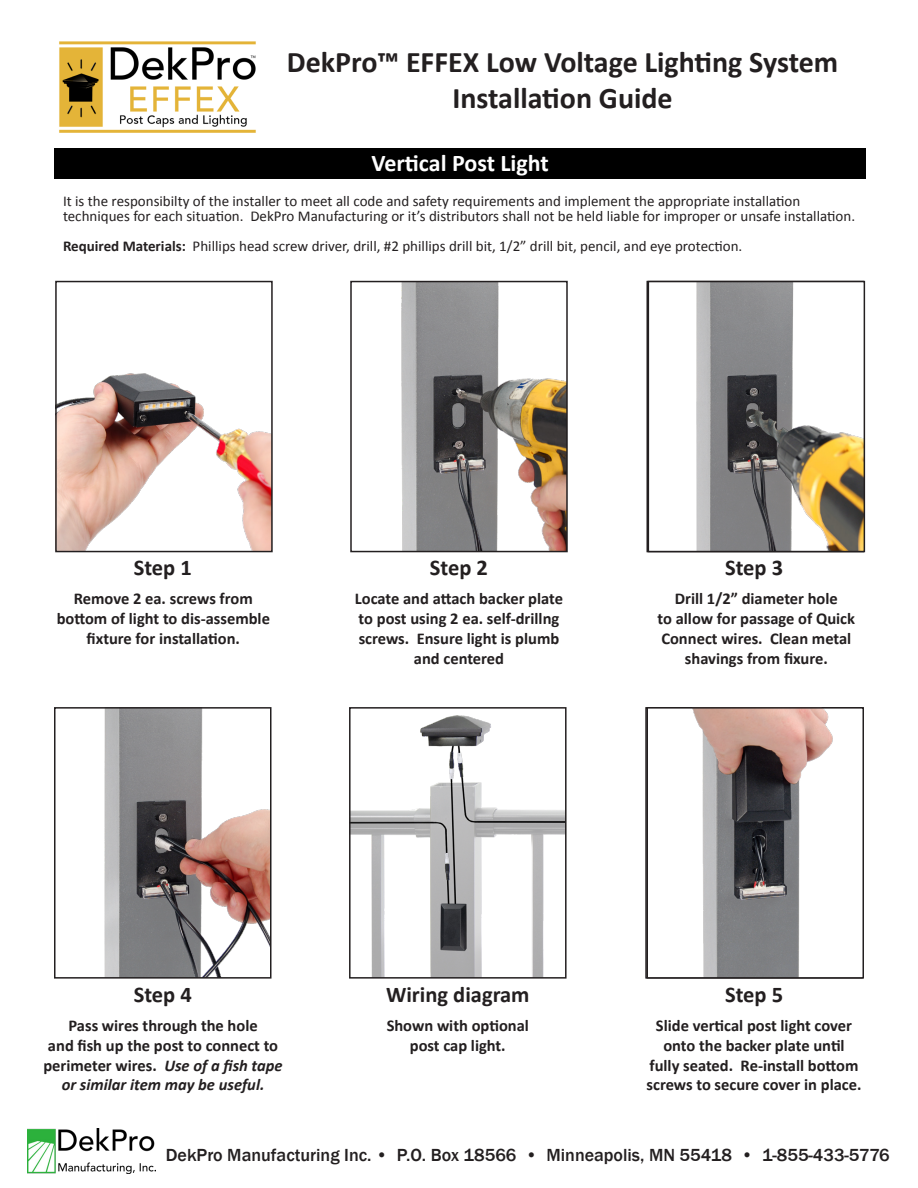
<style>
.page{position:relative;width:918px;height:1188px;background:#fff}
.page>*{position:absolute;margin:0;border:0;box-sizing:border-box;transform-origin:0 0}
.t1{font:700 30px "Calibri";color:#231f20}
.t2{font:700 24px "Calibri";color:#fff}
.t3{font:700 22.5px "Calibri";color:#231f20}
.t4{font:500 18px "Franklin Gothic";color:#231f20}
.t5{font:700 16.5px/19.8px "Calibri";color:#231f20;text-align:center}
.t6{font:15px "Calibri";color:#231f20}
.s1{font-weight:700}
.s2{font-style:italic}
</style>
<div class="page">
<img style="left:401px;top:284px;width:164px;height:265px">
<div style="left:350px;top:281px;width:218px;height:271px;border:2px solid #231f20"></div>
<img style="left:696px;top:284px;width:166px;height:265px">
<div style="left:648px;top:281px;width:217px;height:271px;border:2px solid #231f20"></div>
<img style="left:352px;top:715px;width:212px;height:261px">
<div style="left:349px;top:707px;width:218px;height:272px;border:2px solid #231f20"></div>
<div style="left:54px;top:148px;width:811px;height:31px;background:#000"></div>
<img style="left:59px;top:41px;width:197px;height:92px">
<img style="left:27px;top:1128px;width:129px;height:46px">
<img style="left:58px;top:373px;width:212px;height:176px">
<div style="left:55px;top:281px;width:218px;height:271px;border:2px solid #231f20"></div>
<img style="left:104px;top:710px;width:165px;height:266px">
<div style="left:54px;top:707px;width:218px;height:272px;border:2px solid #231f20"></div>
<img style="left:693px;top:710px;width:140px;height:266px">
<div style="left:646px;top:707px;width:218px;height:272px;border:2px solid #231f20"></div>
<p class="t1" style="left:287px;top:43px;width:553px">DekPro™ EFFEX Low Voltage Lighting System</p>
<p class="t1" style="left:452px;top:79px;width:222px">Installation Guide</p>
<p class="t2" style="left:371px;top:147px;width:179px">Vertical Post Light</p>
<p class="t6" style="left:63px;top:191px;width:739px">It is the responsibilty of the installer to meet all code and safety requirements and implement the appropriate installation</p>
<p class="t6" style="left:63px;top:206px;width:794px">techniques for each situation. DekPro Manufacturing or it’s distributors shall not be held liable for improper or unsafe installation.</p>
<p class="t6" style="left:63px;top:236px;width:681px"><span class="s1">Required Materials:</span> Phillips head screw driver, drill, #2 phillips drill bit, 1/2” drill bit, pencil, and eye protection.</p>
<p class="t3" style="left:134px;top:553px;width:60px">Step 1</p>
<p class="t5" style="left:74px;top:589px;width:181px">Remove 2 ea. screws from</p>
<p class="t5" style="left:57px;top:609px;width:215px">bottom of light to dis-assemble fixture for installation.</p>
<p class="t3" style="left:430px;top:553px;width:60px">Step 2</p>
<p class="t5" style="left:355px;top:589px;width:210px">Locate and attach backer plate to post using 2 ea. self-drillng screws. Ensure light is plumb and centered</p>
<p class="t3" style="left:725px;top:553px;width:60px">Step 3</p>
<p class="t5" style="left:675px;top:589px;width:165px">Drill 1/2” diameter hole</p>
<p class="t5" style="left:658px;top:609px;width:199px">to allow for passage of Quick</p>
<p class="t5" style="left:661px;top:628px;width:191px">Connect wires. Clean metal shavings from fixure.</p>
<p class="t3" style="left:134px;top:980px;width:60px">Step 4</p>
<p class="t5" style="left:68px;top:1016px;width:191px">Pass wires through the hole</p>
<p class="t5" style="left:43px;top:1035px;width:241px">and fish up the post to connect to perimeter wires. <span class="s2">Use of a fish tape or similar item may be useful.</span></p>
<p class="t3" style="left:386px;top:980px;width:145px">Wiring diagram</p>
<p class="t5" style="left:387px;top:1016px;width:144px">Shown with optional</p>
<p class="t5" style="left:410px;top:1035px;width:97px">post cap light.</p>
<p class="t3" style="left:725px;top:980px;width:60px">Step 5</p>
<p class="t5" style="left:647px;top:1016px;width:216px">Slide vertical post light cover onto the backer plate until fully seated. Re-install bottom screws to secure cover in place.</p>
<p class="t4" style="left:166px;top:1143px;width:725px">DekPro Manufacturing Inc. • P.O. Box 18566 • Minneapolis, MN 55418 • 1-855-433-5776</p>
</div>
